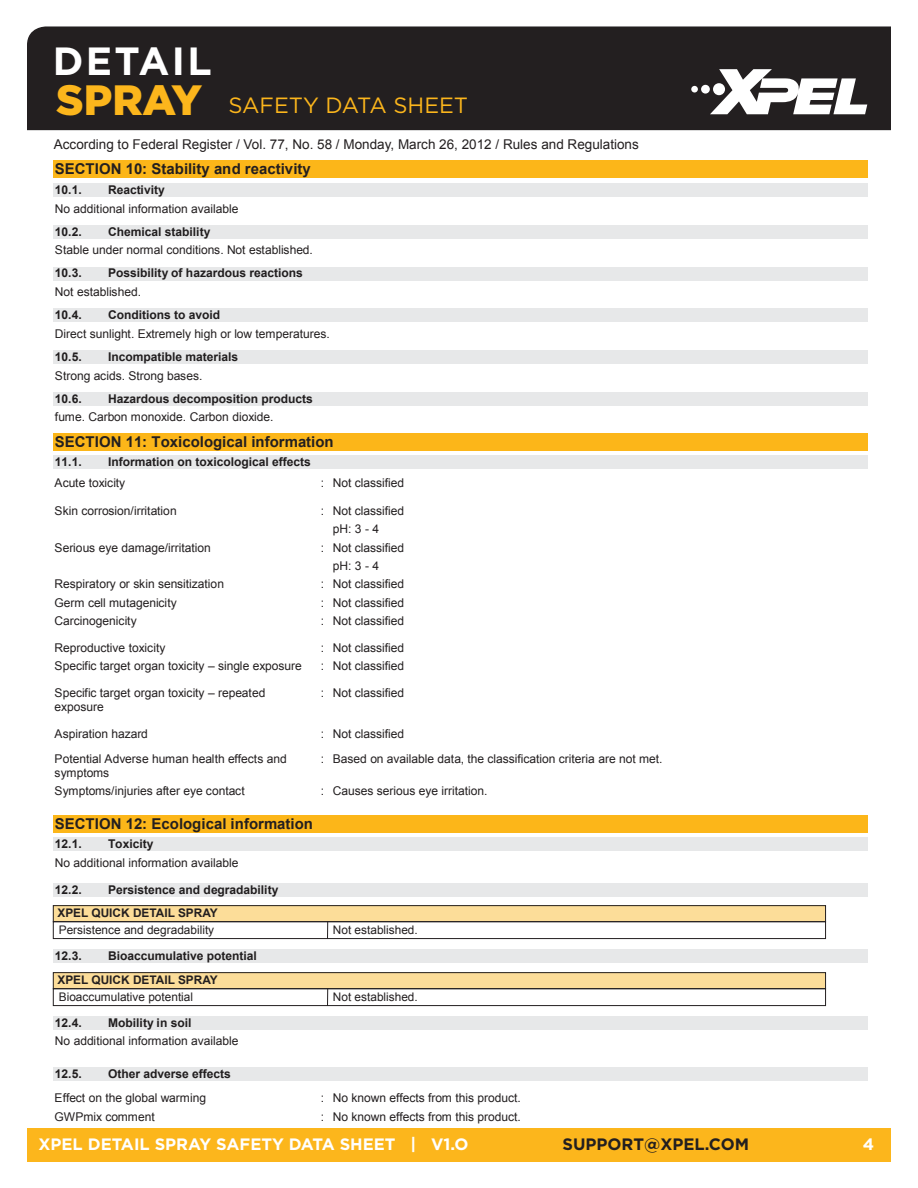
<style>
.page{position:relative;width:918px;height:1188px;background:#fff}
.page>*{position:absolute;margin:0;border:0;box-sizing:border-box;transform-origin:0 0}
.t1{font:900 42.45px "Gotham";letter-spacing:-.005em;color:#fcb61c}
.t2{font:700 39.3px "Gotham";letter-spacing:.055em;color:#fff}
.t3{font:22.05px "Gotham";color:#fcb61c}
.t4{font:700 16.5px "Gotham";color:#fff}
.t5{font:700 16.5px "Gotham";color:#231f20}
.t6{font:700 15px "Arial";color:#231f20}
.t7{font:13.5px "Arial";color:#231f20}
.t8{font:12px/18.1px "Arial";letter-spacing:-.005em;color:#231f20}
.t9{font:700 12px "Arial";color:#201d1e}
.t10{font:11.85px "Arial";color:#231f20}
.t11{font:700 11.85px "Arial";color:#231f20}
</style>
<div class="page">
<div style="left:53px;top:161px;width:814px;height:17px;background:#fcb619"></div>
<div style="left:53px;top:183px;width:814px;height:14px;background:#e7e8e9"></div>
<div style="left:53px;top:225px;width:814px;height:14px;background:#e7e8e9"></div>
<div style="left:53px;top:267px;width:814px;height:14px;background:#e7e8e9"></div>
<div style="left:53px;top:308px;width:814px;height:14px;background:#e7e8e9"></div>
<div style="left:53px;top:350px;width:814px;height:14px;background:#e7e8e9"></div>
<div style="left:53px;top:392px;width:814px;height:14px;background:#e7e8e9"></div>
<div style="left:53px;top:433px;width:814px;height:18px;background:#fcb619"></div>
<div style="left:53px;top:456px;width:814px;height:13px;background:#e7e8e9"></div>
<div style="left:53px;top:815px;width:814px;height:17px;background:#fcb619"></div>
<div style="left:53px;top:837px;width:814px;height:14px;background:#e7e8e9"></div>
<div style="left:53px;top:883px;width:814px;height:14px;background:#e7e8e9"></div>
<div style="left:53px;top:950px;width:814px;height:13px;background:#e7e8e9"></div>
<div style="left:53px;top:1016px;width:814px;height:14px;background:#e7e8e9"></div>
<div style="left:53px;top:1067px;width:814px;height:13px;background:#e7e8e9"></div>
<div style="left:53px;top:906px;width:773px;height:16px;background:#fcdd99"></div>
<div style="left:53px;top:905px;width:773px;height:17px;border:1px solid #231f20"></div>
<div style="left:27px;top:26px;width:864px;height:105px;background:#231f20"></div>
<svg style="left:691px;top:69px;width:176px;height:45px"></svg>
<div style="left:27px;top:1128px;width:864px;height:34px;background:#fcb61c"></div>
<div style="left:53px;top:921px;width:773px;height:18px;border:1px solid #231f20"></div>
<svg style="left:327px;top:921px;width:1px;height:18px"></svg>
<div style="left:53px;top:973px;width:773px;height:16px;background:#fcdd99"></div>
<div style="left:53px;top:972px;width:773px;height:17px;border:1px solid #231f20"></div>
<div style="left:53px;top:988px;width:773px;height:18px;border:1px solid #231f20"></div>
<svg style="left:327px;top:988px;width:1px;height:18px"></svg>
<h2 class="t2" style="left:53px;top:39px;width:160px">DETAIL</h2>
<h1 class="t1" style="left:56px;top:75px;width:147px">SPRAY</h1>
<h3 class="t3" style="left:228px;top:91px;width:241px">SAFETY DATA SHEET</h3>
<p class="t7" style="left:54px;top:135px;width:587px">According to Federal Register / Vol. 77, No. 58 / Monday, March 26, 2012 / Rules and Regulations</p>
<p class="t6" style="left:55px;top:159px;width:257px">SECTION 10: Stability and reactivity</p>
<p class="t9" style="left:55px;top:182px;width:28px">10.1.</p>
<p class="t9" style="left:108px;top:182px;width:58px">Reactivity</p>
<p class="t8" style="left:55px;top:199px;width:185px">No additional information available</p>
<p class="t9" style="left:55px;top:224px;width:28px">10.2.</p>
<p class="t9" style="left:108px;top:224px;width:104px">Chemical stability</p>
<p class="t8" style="left:55px;top:241px;width:260px">Stable under normal conditions. Not established.</p>
<p class="t9" style="left:55px;top:265px;width:28px">10.3.</p>
<p class="t9" style="left:108px;top:265px;width:196px">Possibility of hazardous reactions</p>
<p class="t8" style="left:55px;top:283px;width:88px">Not established.</p>
<p class="t9" style="left:55px;top:307px;width:28px">10.4.</p>
<p class="t9" style="left:108px;top:307px;width:114px">Conditions to avoid</p>
<p class="t8" style="left:55px;top:325px;width:276px">Direct sunlight. Extremely high or low temperatures.</p>
<p class="t9" style="left:55px;top:349px;width:28px">10.5.</p>
<p class="t9" style="left:108px;top:349px;width:132px">Incompatible materials</p>
<p class="t8" style="left:55px;top:366px;width:149px">Strong acids. Strong bases.</p>
<p class="t9" style="left:55px;top:391px;width:28px">10.6.</p>
<p class="t9" style="left:108px;top:391px;width:206px">Hazardous decomposition products</p>
<p class="t8" style="left:55px;top:408px;width:220px">fume. Carbon monoxide. Carbon dioxide.</p>
<p class="t6" style="left:55px;top:432px;width:280px">SECTION 11: Toxicological information</p>
<p class="t9" style="left:55px;top:454px;width:28px">11.1.</p>
<p class="t9" style="left:108px;top:454px;width:204px">Information on toxicological effects</p>
<p class="t8" style="left:55px;top:474px;width:72px">Acute toxicity</p>
<p class="t8" style="left:321px;top:474px;width:85px">: Not classified</p>
<p class="t8" style="left:55px;top:502px;width:124px">Skin corrosion/irritation</p>
<p class="t8" style="left:333px;top:502px;width:73px;text-indent:-12px">: Not classified pH:3-4</p>
<p class="t8" style="left:55px;top:539px;width:158px">Serious eye damage/irritation</p>
<p class="t8" style="left:333px;top:539px;width:73px;text-indent:-12px">: Not classified pH:3-4</p>
<p class="t8" style="left:55px;top:575px;width:171px">Respiratory or skin sensitization</p>
<p class="t8" style="left:321px;top:575px;width:85px">: Not classified</p>
<p class="t8" style="left:55px;top:594px;width:124px">Germ cell mutagenicity</p>
<p class="t8" style="left:321px;top:594px;width:85px">: Not classified</p>
<p class="t8" style="left:55px;top:612px;width:84px">Carcinogenicity</p>
<p class="t8" style="left:321px;top:612px;width:85px">: Not classified</p>
<p class="t8" style="left:55px;top:639px;width:112px">Reproductive toxicity</p>
<p class="t8" style="left:321px;top:639px;width:85px">: Not classified</p>
<p class="t8" style="left:55px;top:657px;width:249px">Specific target organ toxicity – single exposure</p>
<p class="t8" style="left:321px;top:657px;width:85px">: Not classified</p>
<p class="t8" style="left:55px;top:686px;width:212px;line-height:13.8px">Specific target organ toxicity – repeated exposure</p>
<p class="t8" style="left:321px;top:684px;width:85px">: Not classified</p>
<p class="t8" style="left:55px;top:725px;width:95px">Aspiration hazard</p>
<p class="t8" style="left:321px;top:725px;width:85px">: Not classified</p>
<p class="t8" style="left:55px;top:752px;width:234px;line-height:13.6px">Potential Adverse human health effects and symptoms</p>
<p class="t8" style="left:321px;top:750px;width:343px">: Based on available data, the classification criteria are not met.</p>
<p class="t8" style="left:55px;top:782px;width:192px">Symptoms/injuries after eye contact</p>
<p class="t8" style="left:321px;top:782px;width:168px">: Causes serious eye irritation.</p>
<p class="t6" style="left:55px;top:814px;width:260px">SECTION 12: Ecological information</p>
<p class="t9" style="left:55px;top:836px;width:28px">12.1.</p>
<p class="t9" style="left:108px;top:836px;width:47px">Toxicity</p>
<p class="t8" style="left:55px;top:854px;width:185px">No additional information available</p>
<p class="t9" style="left:55px;top:882px;width:28px">12.2.</p>
<p class="t9" style="left:108px;top:882px;width:172px">Persistence and degradability</p>
<p class="t11" style="left:58px;top:905px;width:162px">XPEL QUICK DETAIL SPRAY</p>
<p class="t10" style="left:59px;top:922px;width:157px">Persistence and degradability</p>
<p class="t10" style="left:333px;top:922px;width:86px">Not established.</p>
<p class="t9" style="left:55px;top:948px;width:28px">12.3.</p>
<p class="t9" style="left:108px;top:948px;width:150px">Bioaccumulative potential</p>
<p class="t11" style="left:58px;top:972px;width:162px">XPEL QUICK DETAIL SPRAY</p>
<p class="t10" style="left:59px;top:989px;width:136px">Bioaccumulative potential</p>
<p class="t10" style="left:333px;top:989px;width:86px">Not established.</p>
<p class="t9" style="left:55px;top:1014px;width:28px">12.4.</p>
<p class="t9" style="left:108px;top:1014px;width:85px">Mobility in soil</p>
<p class="t8" style="left:55px;top:1032px;width:185px">No additional information available</p>
<p class="t9" style="left:55px;top:1065px;width:28px">12.5.</p>
<p class="t9" style="left:108px;top:1065px;width:124px">Other adverse effects</p>
<p class="t8" style="left:55px;top:1089px;width:153px">Effect on the global warming</p>
<p class="t8" style="left:321px;top:1089px;width:202px">: No known effects from this product.</p>
<p class="t8" style="left:55px;top:1107px;width:102px">GWPmix comment</p>
<p class="t8" style="left:321px;top:1107px;width:201px">: No known effects from this product.</p>
<h3 class="t4" style="left:38px;top:1135px;width:432px">XPEL DETAIL SPRAY SAFETY DATA SHEET | V1.O</h3>
<h3 class="t5" style="left:563px;top:1135px;width:188px">SUPPORT@XPEL.COM</h3>
<h3 class="t4" style="left:863px;top:1135px;width:13px">4</h3>
</div>
